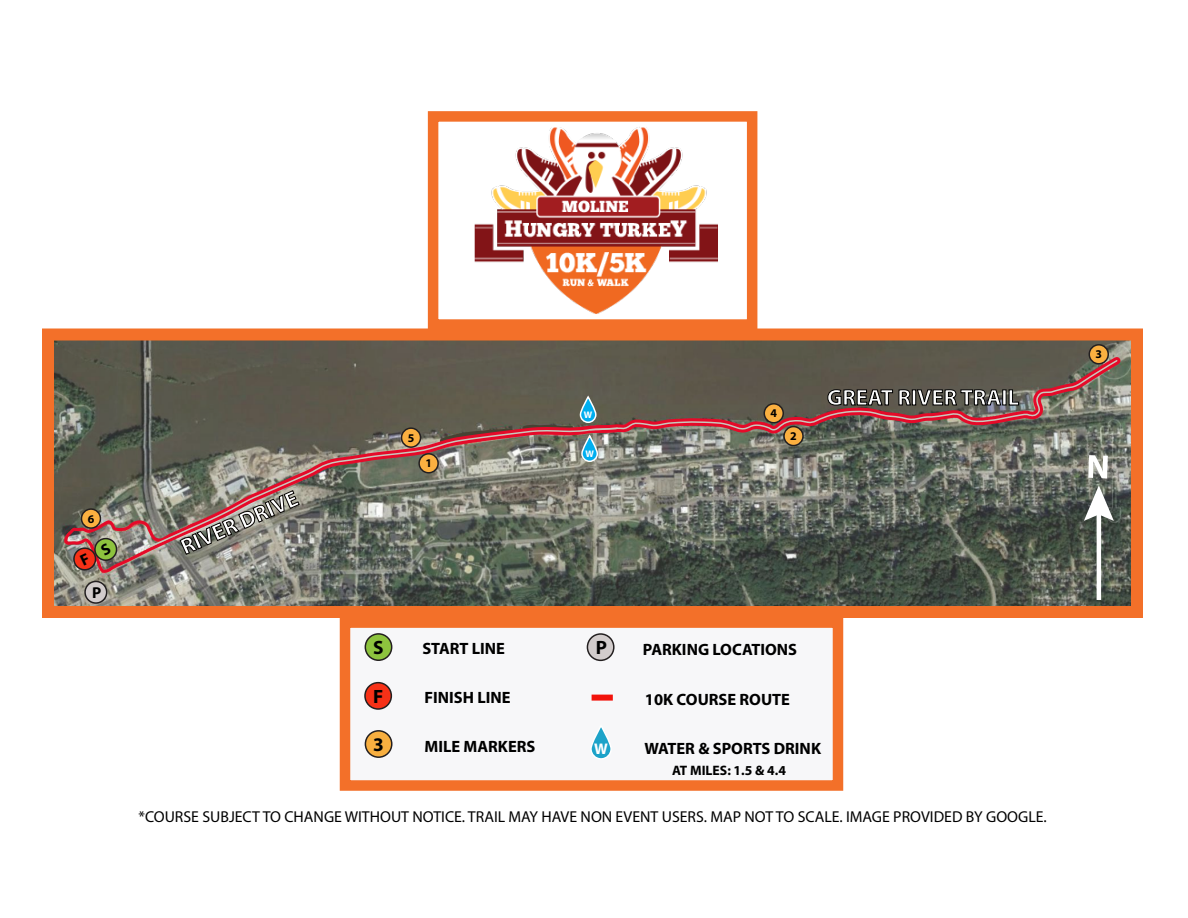
<style>
.page{position:relative;width:1188px;height:918px;background:#fff}
.page>*{position:absolute;margin:0;border:0;box-sizing:border-box;transform-origin:0 0}
.t1{font:700 19.35px "Myriad Pro";color:#000}
.t2{font:700 16.5px "Myriad Pro";color:#000}
.t3{font:700 15.9px "Myriad Pro";color:#000}
.t4{font:15.75px "Myriad Pro";color:#000}
.t5{font:700 15.45px "Myriad Pro";color:#fff}
.t6{font:700 13.65px "Myriad Pro";color:#000}
.t7{font:700 11.85px "Myriad Pro";color:#000}
.t8{font:700 9.6px "Myriad Pro";color:#fff}
</style>
<div class="page">
<img style="left:55px;top:341px;width:1075px;height:264px">
<div style="left:42px;top:328px;width:1101px;height:290px;border:12px solid #f37029"></div>
<img style="left:459px;top:127px;width:270px;height:220px">
<div style="left:340px;top:617px;width:503px;height:174px;background:#f7f7f9;border:10px solid #f37029"></div>
<div style="left:365px;top:731px;width:27px;height:26px;background:#f8af40;border-radius:50%"></div>
<div style="left:365px;top:730px;width:28px;height:28px;border:2px solid #231f20;border-radius:50%"></div>
<div style="left:365px;top:683px;width:26px;height:26px;background:#f73117;border-radius:50%"></div>
<div style="left:364px;top:682px;width:28px;height:28px;border:2px solid #231f20;border-radius:50%"></div>
<div style="left:365px;top:634px;width:27px;height:26px;background:#8dc33e;border-radius:50%"></div>
<div style="left:365px;top:633px;width:27px;height:28px;border:2px solid #231f20;border-radius:50%"></div>
<svg style="left:591px;top:726px;width:20px;height:33px"></svg>
<div style="left:590px;top:725px;width:22px;height:35px;border:2px solid #fff;border-radius:10px"></div>
<div style="left:587px;top:634px;width:27px;height:26px;background:#d2cccc;border-radius:50%"></div>
<div style="left:587px;top:633px;width:28px;height:28px;border:2px solid #231f20;border-radius:50%"></div>
<div style="left:592px;top:695px;width:21px;height:6px;background:#f2130b"></div>
<svg style="left:180px;top:419px;width:447px;height:120px;background:#656356"></svg>
<svg style="left:589px;top:350px;width:538px;height:88px;background:#646558"></svg>
<svg style="left:147px;top:426px;width:472px;height:123px;background:#7d766c"></svg>
<div style="left:419px;top:454px;width:19px;height:19px;background:#fbb040;border-radius:50%"></div>
<div style="left:418px;top:453px;width:21px;height:21px;border:2px solid #231f20;border-radius:50%"></div>
<div style="left:784px;top:427px;width:19px;height:19px;background:#fbb040;border-radius:50%"></div>
<div style="left:783px;top:426px;width:21px;height:20px;border:2px solid #231f20;border-radius:50%"></div>
<div style="left:1089px;top:345px;width:19px;height:19px;background:#fbb040;border-radius:50%"></div>
<div style="left:1089px;top:344px;width:20px;height:21px;border:2px solid #231f20;border-radius:50%"></div>
<div style="left:402px;top:428px;width:19px;height:19px;background:#fbb040;border-radius:50%"></div>
<div style="left:401px;top:427px;width:20px;height:21px;border:2px solid #231f20;border-radius:50%"></div>
<svg style="left:580px;top:397px;width:16px;height:25px"></svg>
<div style="left:580px;top:396px;width:17px;height:27px;border:2px solid #fff;border-radius:8px"></div>
<svg style="left:582px;top:436px;width:15px;height:25px"></svg>
<div style="left:581px;top:435px;width:17px;height:27px;border:2px solid #fff;border-radius:8px"></div>
<svg style="left:589px;top:359px;width:530px;height:72px;background:#715c54"></svg>
<hr style="left:1097px;top:510px;width:4px;height:90px;background:#fff">
<svg style="left:1084px;top:485px;width:30px;height:36px"></svg>
<svg style="left:1088px;top:455px;width:20px;height:23px"></svg>
<div style="left:85px;top:581px;width:22px;height:22px;background:#d2cccc;border-radius:50%"></div>
<div style="left:84px;top:581px;width:23px;height:23px;border:2px solid #231f20;border-radius:50%"></div>
<div style="left:428px;top:111px;width:329px;height:219px;border:10px solid #f37029"></div>
<img style="left:62px;top:489px;width:238px;height:87px">
<p class="t7" style="left:88px;top:511px;width:8px">6</p>
<p class="t3" style="left:92px;top:582px;width:11px">P</p>
<p class="t7" style="left:408px;top:430px;width:8px">5</p>
<p class="t7" style="left:425px;top:456px;width:8px">1</p>
<p class="t8" style="left:584px;top:408px;width:10px">W</p>
<p class="t8" style="left:585px;top:447px;width:10px">W</p>
<p class="t7" style="left:770px;top:406px;width:8px">4</p>
<p class="t7" style="left:790px;top:428px;width:8px">2</p>
<p class="t1" style="left:373px;top:635px;width:12px">S</p>
<p class="t2" style="left:643px;top:639px;width:156px">PARKING LOCATIONS</p>
<p class="t2" style="left:645px;top:688px;width:147px">10K COURSE ROUTE</p>
<p class="t2" style="left:644px;top:738px;width:178px">WATER &amp; SPORTS DRINK</p>
<p class="t6" style="left:672px;top:761px;width:115px">AT MILES: 1.5 &amp; 4.4</p>
<p class="t1" style="left:596px;top:635px;width:13px">P</p>
<p class="t2" style="left:422px;top:637px;width:84px">START LINE</p>
<p class="t2" style="left:425px;top:687px;width:88px">FINISH LINE</p>
<p class="t2" style="left:425px;top:736px;width:112px">MILE MARKERS</p>
<p class="t1" style="left:373px;top:683px;width:12px">F</p>
<p class="t1" style="left:373px;top:732px;width:12px">3</p>
<p class="t5" style="left:594px;top:739px;width:15px">W</p>
<p class="t4" style="left:138px;top:807px;width:910px">*COURSE SUBJECT TO CHANGE WITHOUT NOTICE. TRAIL MAY HAVE NON EVENT USERS. MAP NOT TO SCALE. IMAGE PROVIDED BY GOOGLE.</p>
<p class="t7" style="left:1095px;top:347px;width:8px">3</p>
</div>
